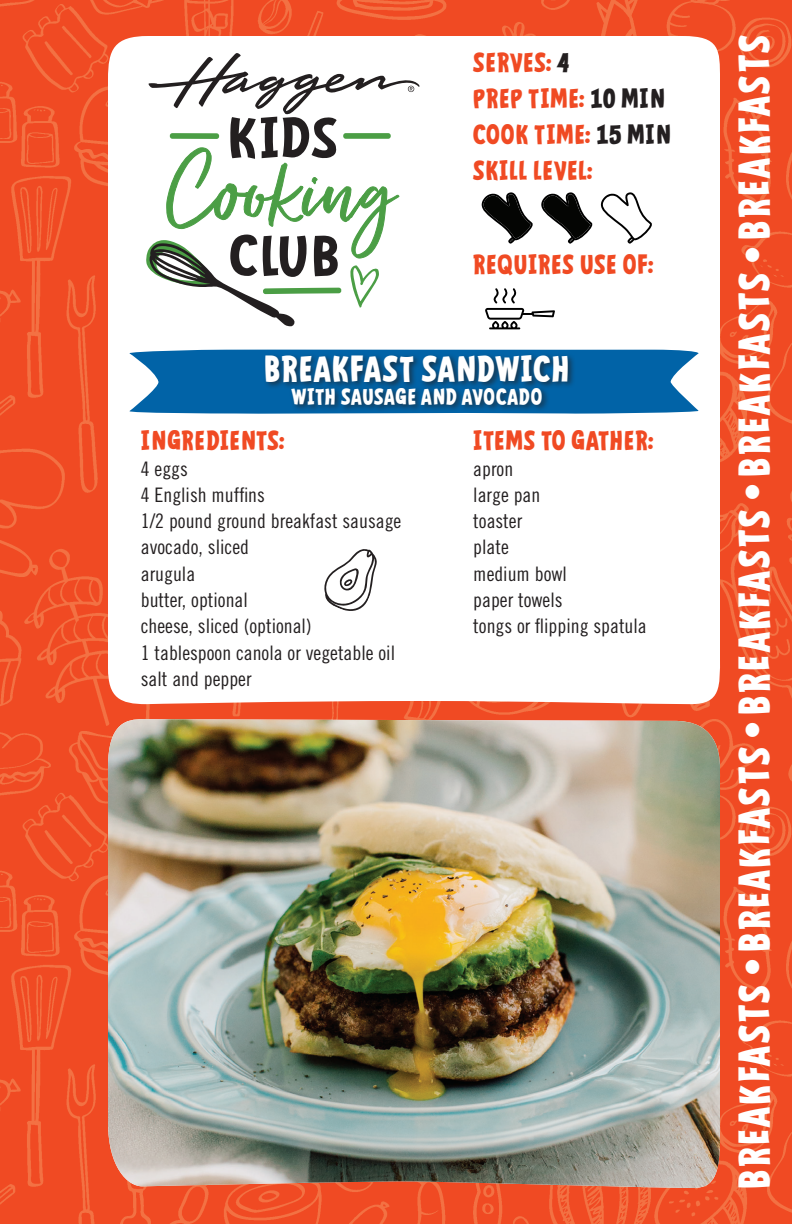
<style>
.page{position:relative;width:792px;height:1224px;background:#fff}
.page>*{position:absolute;margin:0;border:0;box-sizing:border-box;transform-origin:0 0}
.t1{font:52px "Mindflyers";letter-spacing:.005em;color:#231f20;scale:1.1 1}
.t2{font:700 38px "Mindflyers";letter-spacing:.065em;color:#fff}
.Recipe_Title{font:700 32px "Mindflyers";letter-spacing:.03em;color:#fff}
.Serves_Time{font:700 24px "Mindflyers";letter-spacing:.035em;color:#f04a23}
.Box_Headers{font:700 24px "Mindflyers";letter-spacing:.035em;color:#f04a23}
.Skill_Level{font:700 24px "Mindflyers";letter-spacing:.035em;color:#f04a23}
.Ingredients{font:20px "Trade Gothic LT Std Cn 18";color:#231f20}
.Recipe_Title-2{font:700 20px "Mindflyers";letter-spacing:.025em;color:#fff}
.s1{color:#231f20}
</style>
<div class="page">
<img style="left:0;top:0;width:792px;height:719px">
<img style="left:0;top:719px;width:792px;height:505px">
<svg style="left:108px;top:36px;width:613px;height:668px"></svg>
<svg style="left:601px;top:192px;width:51px;height:52px"></svg>
<svg style="left:482px;top:192px;width:51px;height:52px"></svg>
<svg style="left:541px;top:192px;width:52px;height:52px"></svg>
<svg style="left:485px;top:288px;width:70px;height:41px"></svg>
<svg style="left:148px;top:53px;width:272px;height:62px"></svg>
<svg style="left:169px;top:133px;width:51px;height:6px"></svg>
<svg style="left:342px;top:133px;width:50px;height:6px"></svg>
<svg style="left:146px;top:147px;width:253px;height:179px"></svg>
<svg style="left:129px;top:350px;width:570px;height:64px;background:#2479b3"></svg>
<div style="left:263px;top:353px;width:313px;height:60px;background:#231f20;opacity:.65"></div>
<img style="left:108px;top:719px;width:612px;height:469px">
<svg style="left:324px;top:548px;width:53px;height:64px"></svg>
<p class="t1" style="left:228px;top:106px;width:102px">KIDS</p>
<p class="t1" style="left:229px;top:224px;width:103px">Club</p>
<p class="Serves_Time" style="left:473px;top:48px;width:98px">SERVES: <span class="s1">4</span></p>
<p class="Serves_Time" style="left:473px;top:84px;width:194px">PREP TIME: <span class="s1">10 MIN</span></p>
<p class="Serves_Time" style="left:473px;top:120px;width:200px">COOK TIME: <span class="s1">15 MIN</span></p>
<p class="Skill_Level" style="left:473px;top:156px;width:120px">SKILL LEVEL:</p>
<p class="Skill_Level" style="left:473px;top:249px;width:181px">REQUIRES USE OF:</p>
<p class="Recipe_Title" style="left:264px;top:349px;width:307px">BREAKFAST SANDWICH</p>
<p class="Recipe_Title-2" style="left:291px;top:384px;width:252px">WITH SAUSAGE AND AVOCADO</p>
<p class="Box_Headers" style="left:141px;top:425px;width:145px">INGREDIENTS:</p>
<p class="Ingredients" style="left:141px;top:457px;width:49px">4 eggs</p>
<p class="Ingredients" style="left:141px;top:483px;width:126px">4 English muffins</p>
<p class="Ingredients" style="left:141px;top:509px;width:262px">1/2 pound ground breakfast sausage</p>
<p class="Ingredients" style="left:141px;top:535px;width:110px">avocado, sliced</p>
<p class="Ingredients" style="left:141px;top:562px;width:56px">arugula</p>
<p class="Ingredients" style="left:141px;top:588px;width:109px">butter, optional</p>
<p class="Ingredients" style="left:141px;top:614px;width:172px">cheese, sliced (optional)</p>
<p class="Ingredients" style="left:141px;top:641px;width:256px">1 tablespoon canola or vegetable oil</p>
<p class="Ingredients" style="left:141px;top:667px;width:112px">salt and pepper</p>
<p class="Box_Headers" style="left:473px;top:425px;width:181px">ITEMS TO GATHER:</p>
<p class="Ingredients" style="left:473px;top:457px;width:41px">apron</p>
<p class="Ingredients" style="left:473px;top:483px;width:69px">large pan</p>
<p class="Ingredients" style="left:473px;top:509px;width:50px">toaster</p>
<p class="Ingredients" style="left:473px;top:535px;width:37px">plate</p>
<p class="Ingredients" style="left:473px;top:562px;width:95px">medium bowl</p>
<p class="Ingredients" style="left:473px;top:588px;width:91px">paper towels</p>
<p class="Ingredients" style="left:473px;top:614px;width:175px">tongs or flipping spatula</p>
<p class="t2" style="left:730px;top:1189px;width:1156px;rotate:-90deg">Breakfasts •Breakfasts •Breakfasts •Breakfasts •Breakfasts</p>
</div>
